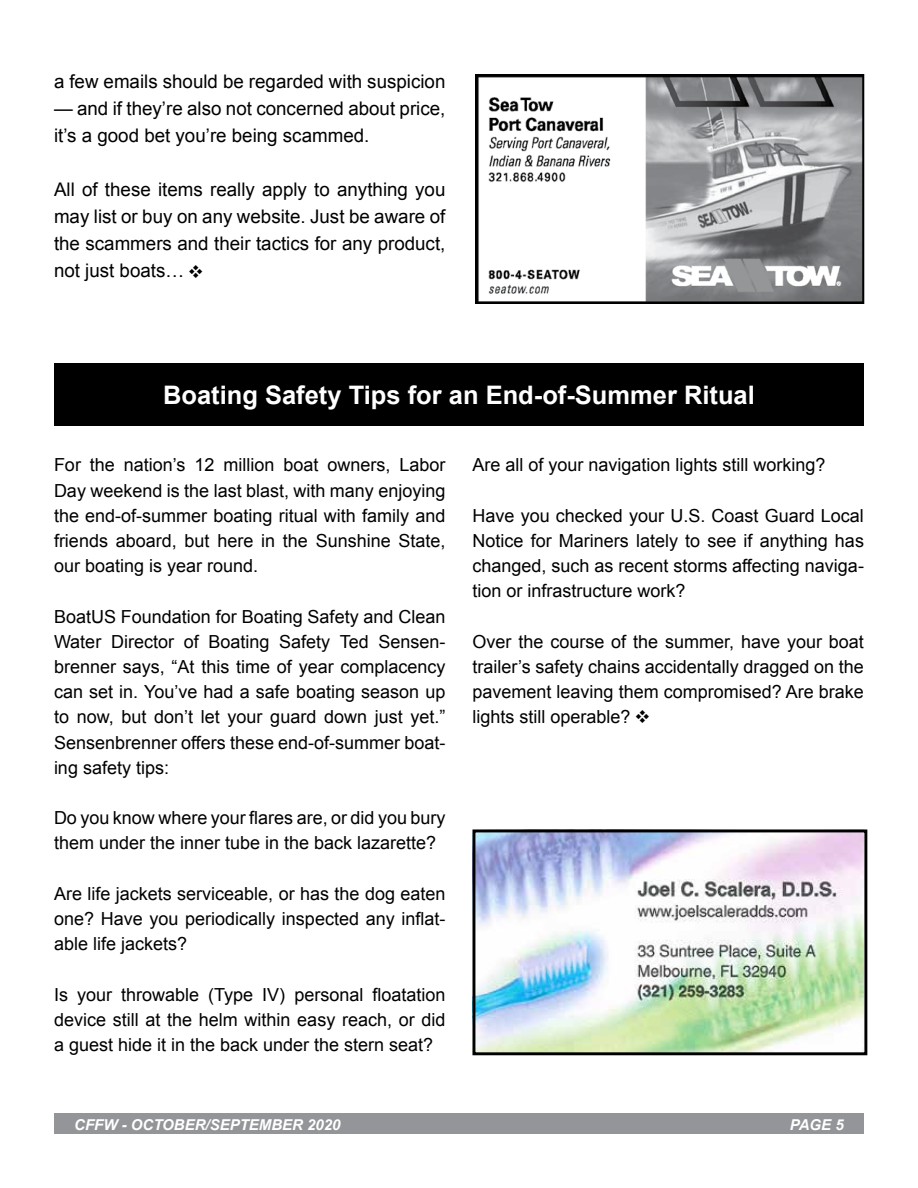
<style>
.page{position:relative;width:918px;height:1188px;background:#fff}
.page>*{position:absolute;margin:0;border:0;box-sizing:border-box;transform-origin:0 0}
.t1{font:700 25.5px "Arial";color:#fff}
.t2{font:18.75px/27px "Arial";color:#000}
.t3{font:18px/25.2px "Arial";color:#000;text-align:justify}
.t4{font:italic 700 15px "Arial";color:#fff}
</style>
<div class="page">
<div style="left:54px;top:1114px;width:810px;height:20px;background:#939598"></div>
<div style="left:54px;top:363px;width:810px;height:63px;background:#000"></div>
<img style="left:472px;top:829px;width:391px;height:225px">
<div style="left:473px;top:829px;width:394px;height:226px;border:3px solid #000"></div>
<svg style="left:475px;top:74px;width:390px;height:230px"></svg>
<p class="t2" style="left:54px;top:68px;width:393px">a few emails should be regarded with suspicion</p>
<p class="t2" style="left:54px;top:95px;width:393px">— and if they’re also not concerned about price, it’s a good bet you’re being scammed.</p>
<p class="t2" style="left:54px;top:176px;width:393px;text-align:justify">All of these items really apply to anything you may list or buy on any website. Just be aware of the scammers and their tactics for any product, not just boats… ❖</p>
<h1 class="t1" style="left:163px;top:378px;width:593px">Boating Safety Tips for an End-of-Summer Ritual</h1>
<p class="t3" style="left:54px;top:453px;width:393px">For the nation’s 12 million boat owners, Labor Day weekend is the last blast, with many enjoying the end-of-summer boating ritual with family and friends aboard, but here in the Sunshine State, our boating is year round.</p>
<p class="t3" style="left:54px;top:604px;width:393px">BoatUS Foundation for Boating Safety and Clean Water Director of Boating Safety Ted Sensen&shy;brenner says, “At this time of year complacency can set in. You’ve had a safe boating season up to now, but don’t let your guard down just yet.” Sensenbrenner offers these end-of-summer boat&shy;ing safety tips:</p>
<p class="t3" style="left:54px;top:806px;width:393px">Do you know where your flares are, or did you bury them under the inner tube in the back lazarette?</p>
<p class="t3" style="left:54px;top:881px;width:393px">Are life jackets serviceable, or has the dog eaten one? Have you periodically inspected any inflat&shy;able life jackets?</p>
<p class="t3" style="left:54px;top:982px;width:393px">Is your throwable (Type IV) personal floatation device still at the helm within easy reach, or did a guest hide it in the back under the stern seat?</p>
<p class="t3" style="left:472px;top:453px;width:355px">Are all of your navigation lights still working?</p>
<p class="t3" style="left:472px;top:503px;width:393px">Have you checked your U.S. Coast Guard Local Notice for Mariners lately to see if anything has changed, such as recent storms affecting naviga&shy;tion or infrastructure work?</p>
<p class="t3" style="left:472px;top:629px;width:393px">Over the course of the summer, have your boat trailer’s safety chains accidentally dragged on the pavement leaving them compromised? Are brake</p>
<p class="t3" style="left:472px;top:705px;width:179px">lights still operable? ❖</p>
<p class="t4" style="left:74px;top:1115px;width:268px">CFFW - OCTOBER/SEPTEMBER 2020</p>
<p class="t4" style="left:790px;top:1115px;width:55px">PAGE 5</p>
</div>
